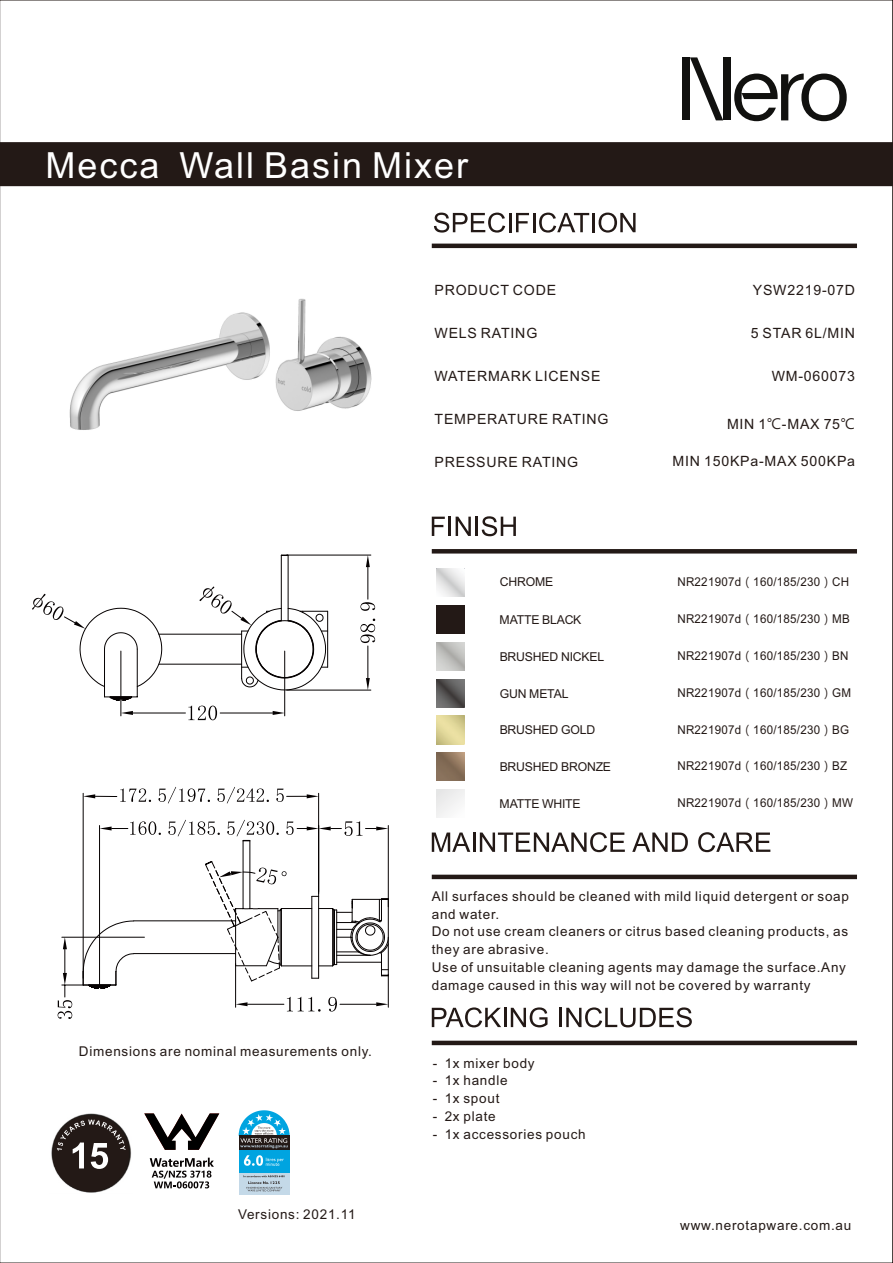
<style>
.page{position:relative;width:893px;height:1263px;background:#fff}
.page>*{position:absolute;margin:0;border:0;box-sizing:border-box;transform-origin:0 0}
.t1{font:36px "Arial";letter-spacing:.055em;color:#fff}
.t2{font:14.1px "Arial";letter-spacing:.055em;color:#231916}
.t3{font:13.5px/17.9px "Arial";letter-spacing:.055em;color:#231916}
.t4{font:12.3px "Arial";letter-spacing:-.015em;color:#231916}
.t5{font:12.15px "Arial";letter-spacing:.02em;color:#231916;scale:.96 1}
.s1{font-family:"Microsoft Jheng Hei UI Regular"}
</style>
<div class="page">
<div style="left:0;top:142px;width:893px;height:44px;background:#231916"></div>
<div style="left:723px;top:57px;width:7px;height:63px;background:#11110f"></div>
<div style="left:683px;top:57px;width:7px;height:63px;background:#11110f"></div>
<svg style="left:690px;top:57px;width:33px;height:63px"></svg>
<svg style="left:734px;top:74px;width:113px;height:47px"></svg>
<hr style="left:432px;top:244px;width:425px;height:4px;background:#231916">
<hr style="left:432px;top:875px;width:425px;height:4px;background:#231916">
<hr style="left:432px;top:549px;width:425px;height:4px;background:#231916">
<svg style="left:434px;top:213px;width:155px;height:20px"></svg>
<hr style="left:592px;top:213px;width:3px;height:19px;background:#231916">
<svg style="left:599px;top:213px;width:37px;height:20px"></svg>
<svg style="left:432px;top:516px;width:84px;height:20px"></svg>
<hr style="left:432px;top:1041px;width:425px;height:4px;background:#231916">
<svg style="left:432px;top:1007px;width:115px;height:20px"></svg>
<hr style="left:559px;top:1008px;width:3px;height:19px;background:#231916">
<svg style="left:566px;top:1007px;width:126px;height:20px"></svg>
<svg style="left:144px;top:1113px;width:76px;height:75px"></svg>
<svg style="left:432px;top:832px;width:38px;height:20px"></svg>
<hr style="left:473px;top:832px;width:2px;height:20px;background:#231916">
<svg style="left:480px;top:832px;width:145px;height:20px"></svg>
<svg style="left:632px;top:832px;width:56px;height:20px"></svg>
<svg style="left:698px;top:832px;width:72px;height:20px"></svg>
<img style="left:51px;top:1113px;width:81px;height:80px">
<div style="left:52px;top:1115px;width:77px;height:77px;background:#231916;border:1px solid #231916;border-radius:50%"></div>
<svg style="left:57px;top:1119px;width:69px;height:50px"></svg>
<div style="left:239px;top:1172px;width:51px;height:23px;background:#c4d9e8"></div>
<div style="left:239px;top:1136px;width:51px;height:14px;background:#231916"></div>
<svg style="left:239px;top:1110px;width:51px;height:38px"></svg>
<div style="left:239px;top:1150px;width:51px;height:22px;background:#00a4e0"></div>
<svg style="left:244px;top:1175px;width:41px;height:16px"></svg>
<svg style="left:244px;top:1155px;width:40px;height:11px"></svg>
<img style="left:69px;top:298px;width:303px;height:132px">
<div style="left:436px;top:606px;width:29px;height:28px;background:#231916"></div>
<img style="left:436px;top:679px;width:29px;height:28px">
<img style="left:436px;top:753px;width:29px;height:28px">
<div style="left:436px;top:789px;width:29px;height:29px;background:#f1f1f1"></div>
<hr style="left:284px;top:651px;width:1px;height:65px;background:#050101">
<hr style="left:220px;top:713px;width:53px;height:1px;background:#050101">
<svg style="left:273px;top:711px;width:12px;height:4px"></svg>
<hr style="left:287px;top:555px;width:84px;height:1px;background:#050101">
<hr style="left:287px;top:690px;width:84px;height:1px;background:#050101">
<hr style="left:368px;top:567px;width:1px;height:32px;background:#050101">
<hr style="left:368px;top:646px;width:1px;height:32px;background:#050101">
<svg style="left:366px;top:555px;width:4px;height:12px"></svg>
<svg style="left:366px;top:678px;width:4px;height:12px"></svg>
<svg style="left:360px;top:602px;width:15px;height:41px"></svg>
<hr style="left:318px;top:793px;width:1px;height:100px;background:#050101">
<svg style="left:249px;top:788px;width:70px;height:15px"></svg>
<svg style="left:83px;top:633px;width:166px;height:187px"></svg>
<svg style="left:58px;top:820px;width:331px;height:199px"></svg>
<svg style="left:32px;top:593px;width:130px;height:108px"></svg>
<svg style="left:199px;top:555px;width:129px;height:136px"></svg>
<h1 class="t1" style="left:45px;top:152px;width:424px">Mecca Wall Basin Mixer</h1>
<p class="t2" style="left:435px;top:285px;width:123px">PRODUCT CODE</p>
<p class="t2" style="left:435px;top:328px;width:104px">WELS RATING</p>
<p class="t2" style="left:435px;top:371px;width:167px">WATERMARK LICENSE</p>
<p class="t2" style="left:435px;top:414px;width:176px">TEMPERATURE RATING</p>
<p class="t2" style="left:435px;top:457px;width:145px">PRESSURE RATING</p>
<p class="t4" style="left:500px;top:577px;width:55px">CHROME</p>
<p class="t4" style="left:500px;top:615px;width:83px">MATTE BLACK</p>
<p class="t4" style="left:500px;top:652px;width:106px">BRUSHED NICKEL</p>
<p class="t4" style="left:500px;top:689px;width:70px">GUN METAL</p>
<p class="t4" style="left:500px;top:725px;width:97px">BRUSHED GOLD</p>
<p class="t4" style="left:500px;top:762px;width:113px">BRUSHED BRONZE</p>
<p class="t4" style="left:500px;top:799px;width:83px">MATTE WHITE</p>
<p class="t2" style="left:753px;top:285px;width:104px">YSW2219-07D</p>
<p class="t2" style="left:751px;top:328px;width:106px">5 STAR 6L/MIN</p>
<p class="t2" style="left:772px;top:371px;width:85px">WM-060073</p>
<p class="t2" style="left:727px;top:418px;width:130px">MIN 1<span class="s1">℃</span>-MAX 75<span class="s1">℃</span></p>
<p class="t2" style="left:673px;top:456px;width:184px">MIN 150KPa-MAX 500KPa</p>
<p class="t5" style="left:677px;top:578px;width:181px">NR221907d<span class="s1">（</span>160/185/230<span class="s1">）</span>CH</p>
<p class="t5" style="left:677px;top:614px;width:181px">NR221907d<span class="s1">（</span>160/185/230<span class="s1">）</span>MB</p>
<p class="t5" style="left:677px;top:651px;width:180px">NR221907d<span class="s1">（</span>160/185/230<span class="s1">）</span>BN</p>
<p class="t5" style="left:677px;top:688px;width:183px">NR221907d<span class="s1">（</span>160/185/230<span class="s1">）</span>GM</p>
<p class="t5" style="left:677px;top:725px;width:181px">NR221907d<span class="s1">（</span>160/185/230<span class="s1">）</span>BG</p>
<p class="t5" style="left:677px;top:761px;width:179px">NR221907d<span class="s1">（</span>160/185/230<span class="s1">）</span>BZ</p>
<p class="t5" style="left:677px;top:798px;width:185px">NR221907d<span class="s1">（</span>160/185/230<span class="s1">）</span>MW</p>
<p class="t3" style="left:79px;top:1044px;width:295px">Dimensions are nominal measurements only.</p>
<p class="t3" style="left:238px;top:1206px;width:119px">Versions: 2021.11</p>
<p class="t3" style="left:432px;top:888px;width:419px">All surfaces should be cleaned with mild liquid detergent or soap and water.<br>Do not use cream cleaners or citrus based cleaning products, as they are abrasive.<br>Use of unsuitable cleaning agents may damage the surface.Any damage caused in this way will not be covered by warranty</p>
<p class="t3" style="left:433px;top:1055px;width:104px">- 1x mixer body</p>
<p class="t3" style="left:433px;top:1073px;width:77px">- 1x handle</p>
<p class="t3" style="left:433px;top:1091px;width:68px">- 1x spout</p>
<p class="t3" style="left:433px;top:1109px;width:65px">- 2x plate</p>
<p class="t3" style="left:433px;top:1126px;width:155px">- 1x accessories pouch</p>
<p class="t3" style="left:680px;top:1218px;width:173px">www.nerotapware.com.au</p>
</div>
